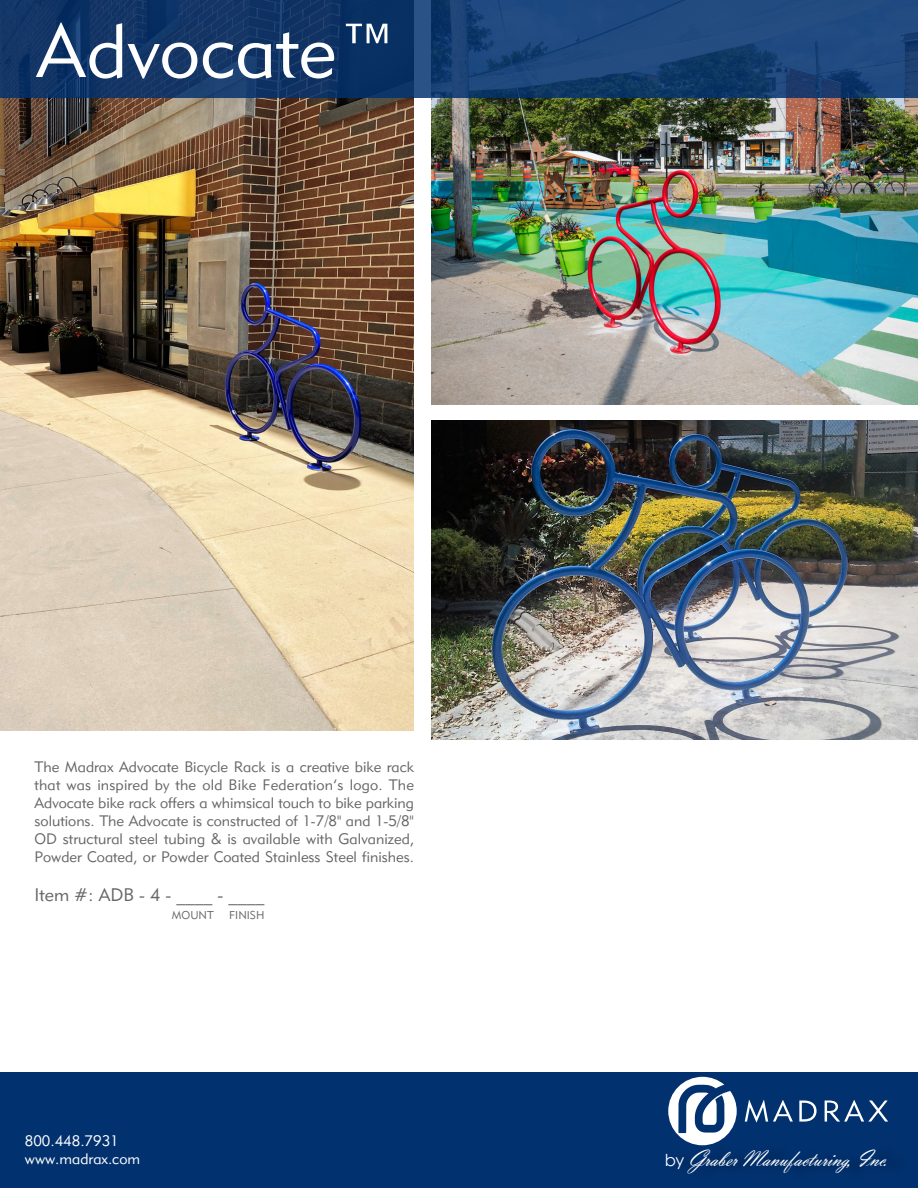
<style>
.page{position:relative;width:918px;height:1188px;background:#fff}
.page>*{position:absolute;margin:0;border:0;box-sizing:border-box;transform-origin:0 0}
.t1{font:75px "Geometric 415 BT Lite A";color:#fff}
.t2{font:24px "Vladimir Script";letter-spacing:-.05em;color:#fff}
.t3{font:18px "Geometric 415 BT Lite A";color:#666}
.t4{font:15px/18px "Geometric 415 BT Lite A";color:#666;text-align:justify}
.t5{font:15px "Geometric 415 BT Lite A";color:#fff}
.t6{font:11.25px "Geometric 415 BT Lite A";color:#666}
.s1{font-family:"Century Gothic";font-size:16.5px}
</style>
<div class="page">
<img style="left:432px;top:97px;width:486px;height:308px">
<img style="left:0;top:97px;width:414px;height:633px">
<svg style="left:0;top:0;width:918px;height:97px"></svg>
<div style="left:0;top:1073px;width:918px;height:115px;background:#02316f"></div>
<svg style="left:668px;top:1077px;width:69px;height:68px"></svg>
<svg style="left:745px;top:1100px;width:48px;height:22px"></svg>
<svg style="left:799px;top:1101px;width:18px;height:21px"></svg>
<svg style="left:825px;top:1100px;width:63px;height:22px"></svg>
<img style="left:432px;top:420px;width:486px;height:320px">
<p class="t1" style="left:37px;top:5px;width:364px">Advocate™</p>
<p class="t4" style="left:35px;top:758px;width:381px">The Madrax Advocate Bicycle Rack is a creative bike rack that was inspired by the old Bike Federation’s logo. The Advocate bike rack offers a whimsical touch to bike parking solutions. The Advocate is constructed of 1-7/8" and 1-5/8" OD structural steel tubing &amp; is available with Galvanized, Powder Coated, or Powder Coated Stainless Steel finishes.</p>
<p class="t3" style="left:35px;top:883px;width:232px">Item #: ADB - 4 - ____ - ____</p>
<p class="t6" style="left:172px;top:908px;width:43px">MOUNT</p>
<p class="t6" style="left:229px;top:908px;width:37px">FINISH</p>
<p class="t5" style="left:25px;top:1132px;width:95px">800.448.7931</p>
<p class="t5" style="left:25px;top:1150px;width:117px">www.madrax.com</p>
<p class="t2" style="left:665px;top:1144px;width:225px"><span class="s1">by</span> Graber Manufacturing, Inc.</p>
</div>
